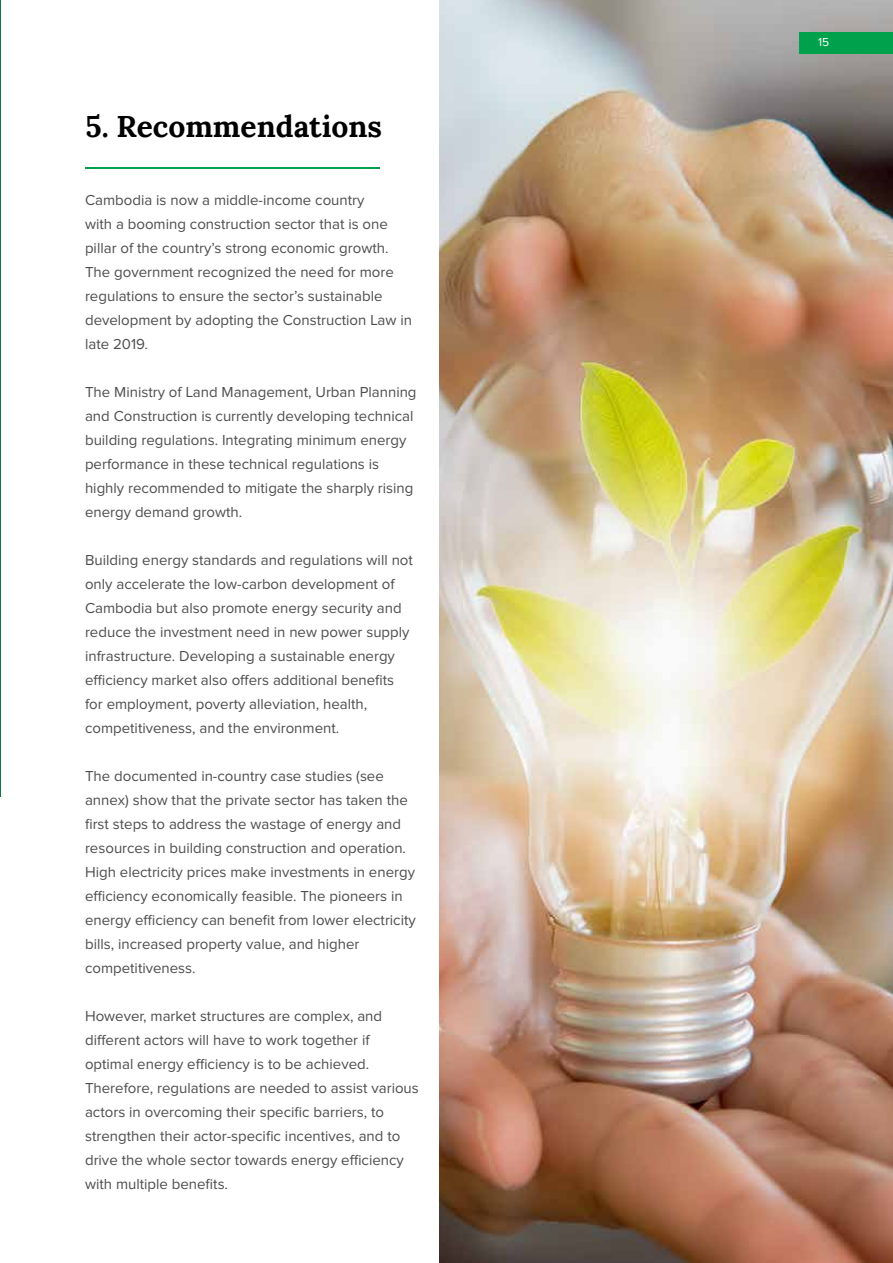
<style>
.page{position:relative;width:893px;height:1263px;background:#fff}
.page>*{position:absolute;margin:0;border:0;box-sizing:border-box;transform-origin:0 0}
.t1{font:700 30px "Lora";color:#000}
.t2{font:15px/24px "Proxima Nova";color:#4d4d4f}
.t3{font:12px "Proxima Nova";color:#fff}
</style>
<div class="page">
<hr style="left:0;top:0;width:1px;height:796px;background:#006f37">
<hr style="left:85px;top:167px;width:295px;height:2px;background:#00a14d">
<img style="left:439px;top:0;width:454px;height:1263px">
<div style="left:799px;top:32px;width:94px;height:21px;background:#00a14d"></div>
<h1 class="t1" style="left:85px;top:103px;width:298px">5. Recommendations</h1>
<p class="t2" style="left:85px;top:188px;width:328px">Cambodia is now a middle-income country<br>with a booming construction sector that is one pillar of the country’s strong economic growth.<br>The government recognized the need for more regulations to ensure the sector’s sustainable development by adopting the Construction Law in late 2019.</p>
<p class="t2" style="left:85px;top:380px;width:333px">The Ministry of Land Management, Urban Planning and Construction is currently developing technical building regulations. Integrating minimum energy performance in these technical regulations is highly recommended to mitigate the sharply rising energy demand growth.</p>
<p class="t2" style="left:85px;top:548px;width:329px">Building energy standards and regulations will not only accelerate the low-carbon development of Cambodia but also promote energy security and reduce the investment need in new power supply infrastructure. Developing a sustainable energy efficiency market also offers additional benefits for employment, poverty alleviation, health, competitiveness, and the environment.</p>
<p class="t2" style="left:85px;top:764px;width:332px">The documented in-country case studies (see annex) show that the private sector has taken the first steps to address the wastage of energy and resources in building construction and operation.<br>High electricity prices make investments in energy efficiency economically feasible. The pioneers in energy efficiency can benefit from lower electricity bills, increased property value, and higher competitiveness.</p>
<p class="t2" style="left:85px;top:1004px;width:335px">However, market structures are complex, and different actors will have to work together if optimal energy efficiency is to be achieved.<br>Therefore, regulations are needed to assist various actors in overcoming their specific barriers, to strengthen their actor-specific incentives, and to drive the whole sector towards energy efficiency with multiple benefits.</p>
<p class="t3" style="left:818px;top:36px;width:13px">15</p>
</div>
